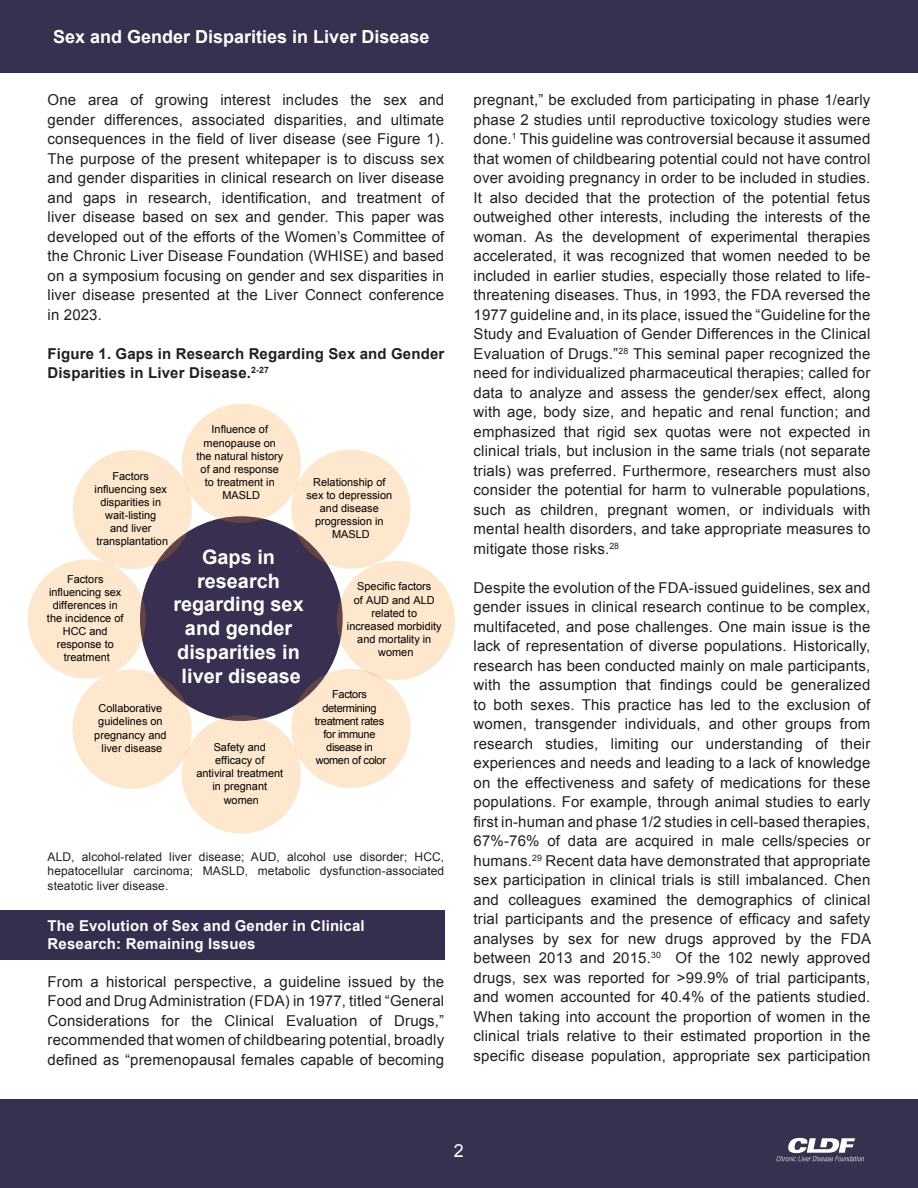
<style>
.page{position:relative;width:918px;height:1188px;background:#fff}
.page>*{position:absolute;margin:0;border:0;box-sizing:border-box;transform-origin:0 0}
.t1{font:700 19.8px/23.9px "Arial";color:#fff;text-align:center}
.t2{font:700 18px "Arial";color:#fff}
.t3{font:18px "Arial";color:#fff}
.t4{font:15px/19.5px "Arial";letter-spacing:.01em;color:#231f20;text-align:justify}
.t5{font:700 15px/19.5px "Arial";letter-spacing:.01em;color:#231f20}
.t6{font:700 15px/18px "Arial";letter-spacing:.01em;color:#fff}
.t7{font:12px/14.4px "Arial";letter-spacing:.01em;color:#231f20;text-align:justify}
.t8{font:10.95px/13px "Arial";color:#000;text-align:center}
.t9{font:10.95px/13px "Arial";letter-spacing:-.025em;color:#000;text-align:center}
</style>
<div class="page">
<div style="left:0;top:0;width:918px;height:72px;background:#37304f"></div>
<div style="left:0;top:1099px;width:918px;height:89px;background:#37304f"></div>
<svg style="left:777px;top:1138px;width:87px;height:23px"></svg>
<div style="left:140px;top:516px;width:203px;height:205px;background:#392f50;border-radius:50%"></div>
<div style="left:182px;top:404px;width:119px;height:119px;background:#fde7cd;border-radius:50%"></div>
<div style="left:291px;top:450px;width:120px;height:119px;background:#fde7cd;border-radius:50%"></div>
<div style="left:337px;top:561px;width:118px;height:119px;background:#fde7cd;border-radius:50%"></div>
<div style="left:291px;top:669px;width:120px;height:119px;background:#fde7cd;border-radius:50%"></div>
<div style="left:182px;top:715px;width:119px;height:118px;background:#fde7cd;border-radius:50%"></div>
<div style="left:72px;top:669px;width:120px;height:120px;background:#fde7cd;border-radius:50%"></div>
<div style="left:28px;top:559px;width:118px;height:120px;background:#fde7cd;border-radius:50%"></div>
<div style="left:73px;top:450px;width:119px;height:119px;background:#fde7cd;border-radius:50%"></div>
<div style="left:0;top:910px;width:444px;height:50px;background:#362e4f"></div>
<p class="t2" style="left:53px;top:25px;width:378px">Sex and Gender Disparities in Liver Disease</p>
<p class="t4" style="left:48px;top:91px;width:398px">One area of growing interest includes the sex and gender differences, associated disparities, and ultimate consequences in the field of liver disease (see Figure 1).<br>The purpose of the present whitepaper is to discuss sex and gender disparities in clinical research on liver disease and gaps in research, identification, and treatment of liver disease based on sex and gender. This paper was developed out of the efforts of the Women’s Committee of the Chronic Liver Disease Foundation (WHISE) and based on a symposium focusing on gender and sex disparities in liver disease presented at the Liver Connect conference in 2023.</p>
<p class="t5" style="left:48px;top:344px;width:398px">Figure 1. Gaps in Research Regarding Sex and Gender<br>Disparities in Liver Disease.<sup>2-27</sup></p>
<p class="t8" style="left:196px;top:423px;width:88px">Influence of menopause on the natural history of and response to treatment in<br>MASLD</p>
<p class="t8" style="left:95px;top:469px;width:75px">Factors influencing sex disparities in wait-listing<br>and liver transplantation</p>
<p class="t8" style="left:307px;top:476px;width:87px">Relationship of sex to depression and disease progression in<br>MASLD</p>
<p class="t1" style="left:173px;top:546px;width:132px">Gaps in research regarding sex and gender disparities in liver disease</p>
<p class="t8" style="left:47px;top:572px;width:78px">Factors influencing sex differences in the incidence of<br>HCC and response to treatment</p>
<p class="t8" style="left:347px;top:580px;width:96px">Specific factors<br>of AUD and ALD related to increased morbidity and mortality in women</p>
<p class="t9" style="left:315px;top:688px;width:73px">Factors determining treatment rates for immune disease in women of color</p>
<p class="t8" style="left:94px;top:702px;width:74px">Collaborative guidelines on pregnancy and liver disease</p>
<p class="t8" style="left:196px;top:741px;width:88px">Safety and efficacy of antiviral treatment in pregnant women</p>
<p class="t7" style="left:48px;top:850px;width:398px">ALD, alcohol-related liver disease; AUD, alcohol use disorder; HCC, hepatocellular carcinoma; MASLD, metabolic dysfunction-associated steatotic liver disease.</p>
<p class="t6" style="left:48px;top:917px;width:319px">The Evolution of Sex and Gender in Clinical<br>Research: Remaining Issues</p>
<p class="t4" style="left:48px;top:972px;width:398px">From a historical perspective, a guideline issued by the Food and Drug Administration (FDA) in 1977, titled “General Considerations for the Clinical Evaluation of Drugs,” recommended that women of childbearing potential, broadly defined as “premenopausal females capable of becoming</p>
<p class="t4" style="left:474px;top:91px;width:398px">pregnant,” be excluded from participating in phase 1/early phase 2 studies until reproductive toxicology studies were done.<sup>1</sup> This guideline was controversial because it assumed that women of childbearing potential could not have control over avoiding pregnancy in order to be included in studies.<br>It also decided that the protection of the potential fetus outweighed other interests, including the interests of the woman. As the development of experimental therapies accelerated, it was recognized that women needed to be included in earlier studies, especially those related to life&shy;threatening diseases. Thus, in 1993, the FDA reversed the 1977 guideline and, in its place, issued the “Guideline for the Study and Evaluation of Gender Differences in the Clinical Evaluation of Drugs.”<sup>28</sup> This seminal paper recognized the need for individualized pharmaceutical therapies; called for data to analyze and assess the gender/sex effect, along with age, body size, and hepatic and renal function; and emphasized that rigid sex quotas were not expected in clinical trials, but inclusion in the same trials (not separate trials) was preferred. Furthermore, researchers must also consider the potential for harm to vulnerable populations, such as children, pregnant women, or individuals with mental health disorders, and take appropriate measures to mitigate those risks.<sup>28</sup></p>
<p class="t4" style="left:474px;top:578px;width:399px">Despite the evolution of the FDA-issued guidelines, sex and gender issues in clinical research continue to be complex, multifaceted, and pose challenges. One main issue is the lack of representation of diverse populations. Historically, research has been conducted mainly on male participants, with the assumption that findings could be generalized to both sexes. This practice has led to the exclusion of women, transgender individuals, and other groups from research studies, limiting our understanding of their experiences and needs and leading to a lack of knowledge on the effectiveness and safety of medications for these populations. For example, through animal studies to early first in-human and phase 1/2 studies in cell-based therapies, 67%-76% of data are acquired in male cells/species or humans.<sup>29</sup> Recent data have demonstrated that appropriate sex participation in clinical trials is still imbalanced. Chen and colleagues examined the demographics of clinical trial participants and the presence of efficacy and safety analyses by sex for new drugs approved by the FDA between 2013 and 2015.<sup>30</sup> Of the 102 newly approved drugs, sex was reported for &gt;99.9% of trial participants, and women accounted for 40.4% of the patients studied.<br>When taking into account the proportion of women in the clinical trials relative to their estimated proportion in the specific disease population, appropriate sex participation</p>
<p class="t3" style="left:454px;top:1139px;width:12px">2</p>
</div>
